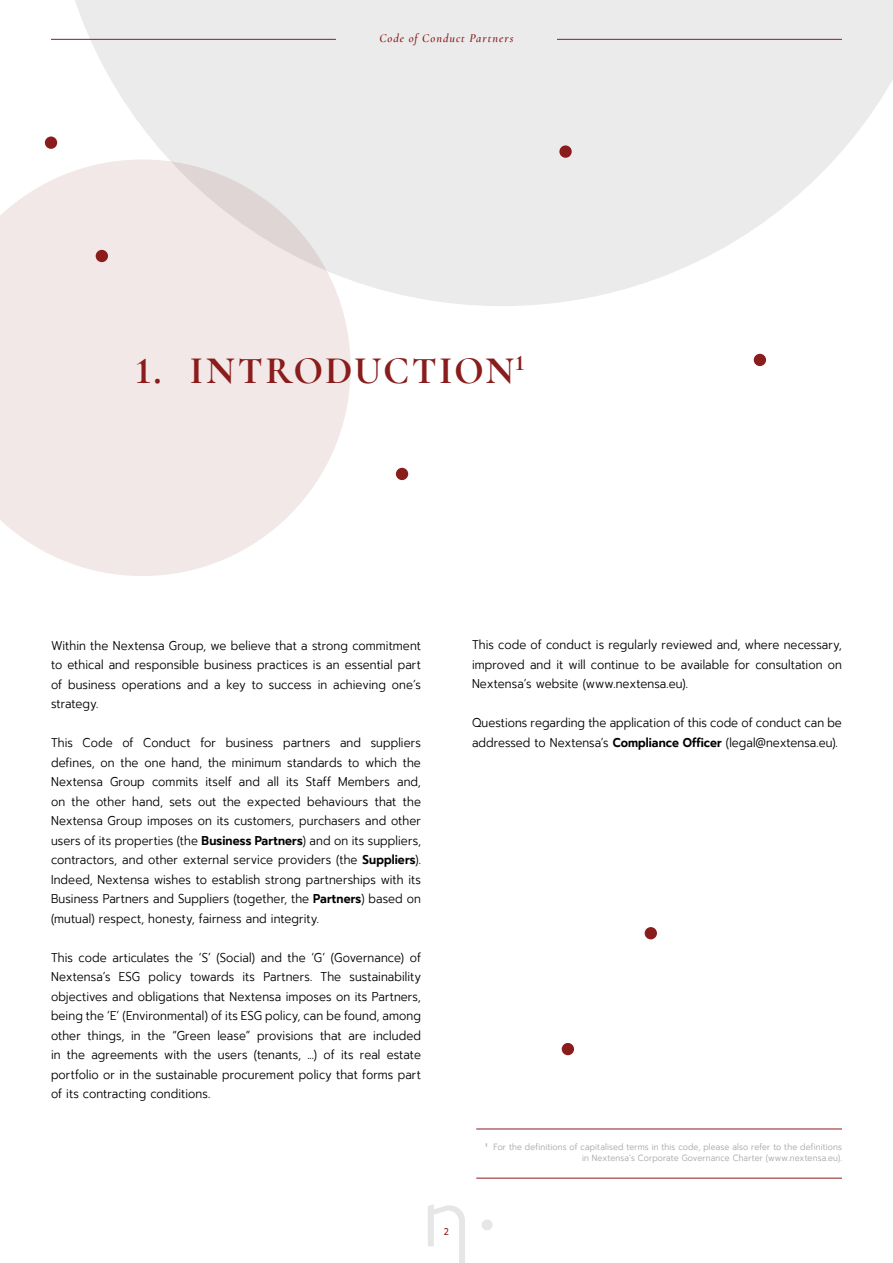
<style>
.page{position:relative;width:893px;height:1263px;background:#fff}
.page>*{position:absolute;margin:0;border:0;box-sizing:border-box;transform-origin:0 0}
.t1{font:700 39px "Cormorant";letter-spacing:.045em;color:#8a1c1c}
.t2{font:300 12.75px/19.5px "Prompt";letter-spacing:.005em;color:#000;text-align:justify;scale:.9 1}
.t3{font:italic 600 12px "Cormorant";letter-spacing:.09em;color:#8a1c1c}
.t4{font:9.75px "Prompt";color:#8a1c1c;scale:.9 1}
.t5{font:300 9px/10.5px "Prompt";letter-spacing:.02em;color:#a4a5a5;text-align:right;scale:.9 1}
.s1{font-weight:600}
</style>
<div class="page">
<div style="left:482px;top:1219px;width:11px;height:11px;background:#e6e6e6;border-radius:50%"></div>
<svg style="left:428px;top:1204px;width:37px;height:59px"></svg>
<svg style="left:51px;top:0;width:842px;height:306px;fill:#ebebeb"></svg>
<svg style="left:0;top:159px;width:351px;height:417px;fill:#f3e8e8"></svg>
<div style="left:754px;top:354px;width:12px;height:12px;background:#8a1c1c;border-radius:50%"></div>
<div style="left:562px;top:1043px;width:12px;height:12px;background:#8a1c1c;border-radius:50%"></div>
<div style="left:96px;top:250px;width:12px;height:12px;background:#8a1c1c;border-radius:50%"></div>
<div style="left:45px;top:136px;width:12px;height:13px;background:#8a1c1c;border-radius:50%"></div>
<div style="left:396px;top:468px;width:12px;height:12px;background:#8a1c1c;border-radius:50%"></div>
<svg style="left:559px;top:145px;width:13px;height:13px"></svg>
<div style="left:645px;top:927px;width:12px;height:12px;background:#8a1c1c;border-radius:50%"></div>
<hr style="left:476px;top:1129px;width:366px;height:1px;background:#8a1c1c">
<hr style="left:476px;top:1178px;width:366px;height:1px;background:#8a1c1c">
<hr style="left:557px;top:39px;width:285px;height:1px;background:#8a1c1c">
<hr style="left:51px;top:39px;width:285px;height:1px;background:#8a1c1c">
<p class="t3" style="left:379px;top:31px;width:136px">Code of Conduct Partners</p>
<h1 class="t1" style="left:136px;top:346px;width:390px">1. INTRODUCTION<sup>1</sup></h1>
<p class="t2" style="left:51px;top:635px;width:413px">Within the Nextensa Group, we believe that a strong commitment to ethical and responsible business practices is an essential part of business operations and a key to success in achieving one’s strategy.</p>
<p class="t2" style="left:51px;top:733px;width:413px">This Code of Conduct for business partners and suppliers defines, on the one hand, the minimum standards to which the Nextensa Group commits itself and all its Staff Members and, on the other hand, sets out the expected behaviours that the Nextensa Group imposes on its customers, purchasers and other users of its properties (the <span class="s1">Business Partners</span>) and on its suppliers, contractors, and other external service providers (the <span class="s1">Suppliers</span>).<br>Indeed, Nextensa wishes to establish strong partnerships with its Business Partners and Suppliers (together, the <span class="s1">Partners</span>) based on (mutual) respect, honesty, fairness and integrity.</p>
<p class="t2" style="left:51px;top:947px;width:413px">This code articulates the ‘S’ (Social) and the ‘G’ (Governance) of Nextensa’s ESG policy towards its Partners. The sustainability objectives and obligations that Nextensa imposes on its Partners, being the ‘E’ (Environmental) of its ESG policy, can be found, among other things, in the “Green lease” provisions that are included in the agreements with the users (tenants, ...) of its real estate portfolio or in the sustainable procurement policy that forms part of its contracting conditions.</p>
<p class="t2" style="left:472px;top:635px;width:413px">This code of conduct is regularly reviewed and, where necessary, improved and it will continue to be available for consultation on Nextensa’s website (www.nextensa.eu).</p>
<p class="t2" style="left:472px;top:713px;width:413px">Questions regarding the application of this code of conduct can be addressed to Nextensa’s <span class="s1">Compliance Officer</span> (legal@nextensa.eu).</p>
<p class="t5" style="left:486px;top:1142px;width:397px"><sup>1</sup> For the definitions of capitalised terms in this code, please also refer to the definitions in Nextensa’s Corporate Governance Charter (www.nextensa.eu).</p>
<p class="t4" style="left:444px;top:1224px;width:7px">2</p>
</div>
